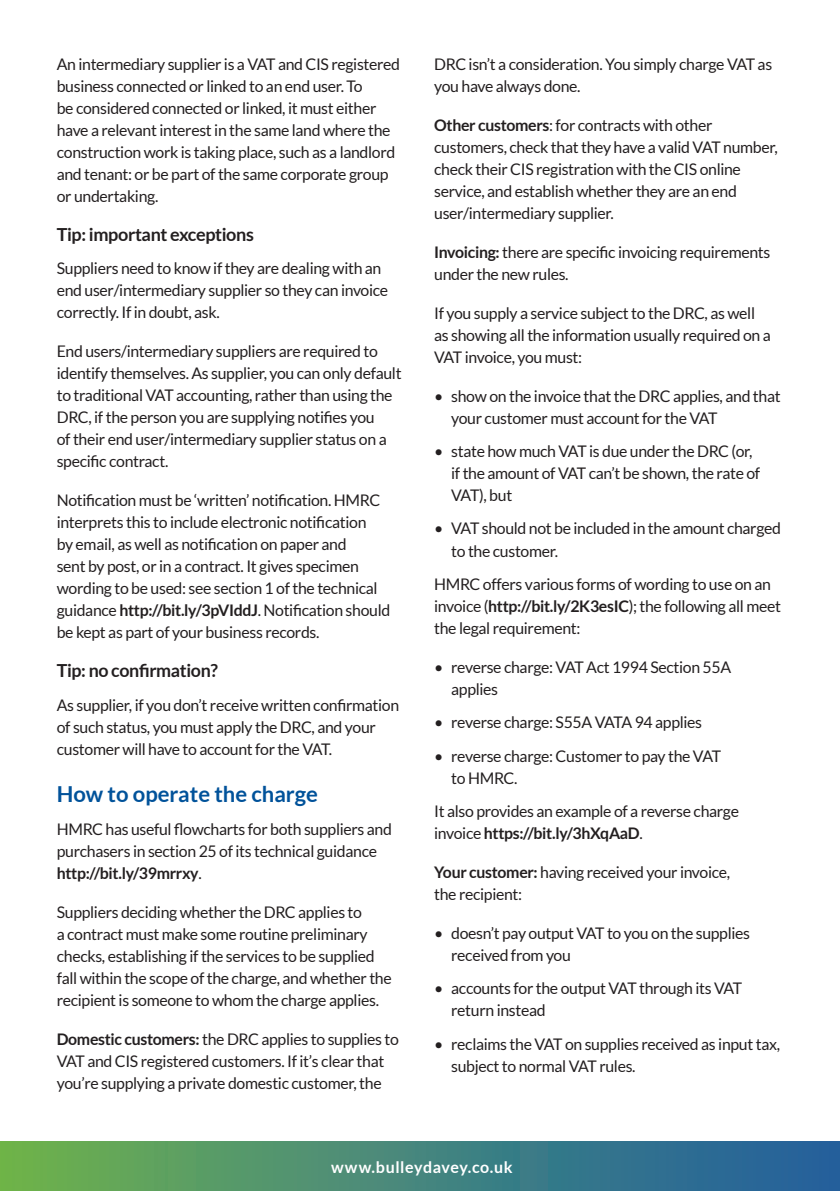
<style>
.page{position:relative;width:840px;height:1191px;background:#fff}
.page>*{position:absolute;margin:0;border:0;box-sizing:border-box;transform-origin:0 0}
.t1{font:700 22px "Lato";color:#01529a}
.t2{font:700 18px "Lato";letter-spacing:-.02em;color:#231f20}
.t3{font:16px/22px "Lato";letter-spacing:-.02em;color:#231f20}
.t4{font:700 16px "Lato";letter-spacing:.035em;color:#fff}
.s1{font-weight:700}
</style>
<div class="page">
<div style="left:0;top:1141px;width:839px;height:50px;background:linear-gradient(to right,#6db250,#1f5da3)"></div>
<p class="t3" style="left:57px;top:53px;width:345px">An intermediary supplier is a VAT and CIS registered business connected or linked to an end user. To<br>be considered connected or linked, it must either have a relevant interest in the same land where the construction work is taking place, such as a landlord and tenant: or be part of the same corporate group or undertaking.</p>
<p class="t2" style="left:57px;top:224px;width:198px">Tip: important exceptions</p>
<p class="t3" style="left:57px;top:257px;width:333px">Suppliers need to know if they are dealing with an end user/intermediary supplier so they can invoice correctly. If in doubt, ask.</p>
<p class="t3" style="left:57px;top:340px;width:346px">End users/intermediary suppliers are required to identify themselves. As supplier, you can only default to traditional VAT accounting, rather than using the DRC, if the person you are supplying notifies you<br>of their end user/intermediary supplier status on a specific contract.</p>
<p class="t3" style="left:57px;top:489px;width:335px">Notification must be ‘written’ notification. HMRC interprets this to include electronic notification<br>by email, as well as notification on paper and<br>sent by post, or in a contract. It gives specimen wording to be used: see section 1 of the technical guidance <span class="s1">http://bit.ly/3pVIddJ</span>. Notification should be kept as part of your business records.</p>
<p class="t2" style="left:57px;top:660px;width:163px">Tip: no confirmation?</p>
<p class="t3" style="left:57px;top:693px;width:344px">As supplier, if you don’t receive written confirmation of such status, you must apply the DRC, and your customer will have to account for the VAT.</p>
<h1 class="t1" style="left:57px;top:781px;width:263px">How to operate the charge</h1>
<p class="t3" style="left:57px;top:818px;width:336px">HMRC has useful flowcharts for both suppliers and purchasers in section 25 of its technical guidance <span class="s1">http://bit.ly/39mrrxy</span>.</p>
<p class="t3" style="left:57px;top:901px;width:336px">Suppliers deciding whether the DRC applies to<br>a contract must make some routine preliminary checks, establishing if the services to be supplied fall within the scope of the charge, and whether the recipient is someone to whom the charge applies.</p>
<p class="t3" style="left:57px;top:1028px;width:343px"><span class="s1">Domestic customers:</span> the DRC applies to supplies to<br>VAT and CIS registered customers. If it’s clear that you’re supplying a private domestic customer, the</p>
<p class="t3" style="left:434px;top:53px;width:339px">DRC isn’t a consideration. You simply charge VAT as you have always done.</p>
<p class="t3" style="left:434px;top:114px;width:345px"><span class="s1">Other customers</span>: for contracts with other customers, check that they have a valid VAT number, check their CIS registration with the CIS online service, and establish whether they are an end user/intermediary supplier.</p>
<p class="t3" style="left:434px;top:241px;width:337px"><span class="s1">Invoicing:</span> there are specific invoicing requirements under the new rules.</p>
<p class="t3" style="left:434px;top:302px;width:338px">If you supply a service subject to the DRC, as well as showing all the information usually required on a<br>VAT invoice, you must:</p>
<p class="t3" style="left:451px;top:385px;width:331px;text-indent:-17px">• show on the invoice that the DRC applies, and that your customer must account for the VAT</p>
<p class="t3" style="left:451px;top:440px;width:310px;text-indent:-17px">• state how much VAT is due under the DRC (or, if the amount of VAT can’t be shown, the rate of<br>VAT), but</p>
<p class="t3" style="left:451px;top:517px;width:331px;text-indent:-17px">• VAT should not be included in the amount charged to the customer.</p>
<p class="t3" style="left:434px;top:573px;width:348px">HMRC offers various forms of wording to use on an invoice (<span class="s1">http://bit.ly/2K3esIC</span>); the following all meet the legal requirement:</p>
<p class="t3" style="left:451px;top:656px;width:281px;text-indent:-17px">• reverse charge: VAT Act 1994 Section 55A applies</p>
<p class="t3" style="left:434px;top:711px;width:269px">• reverse charge: S55A VATA 94 applies</p>
<p class="t3" style="left:451px;top:744px;width:271px;text-indent:-17px">• reverse charge: Customer to pay the VAT to HMRC.</p>
<p class="t3" style="left:434px;top:800px;width:306px">It also provides an example of a reverse charge invoice <span class="s1">https://bit.ly/3hXqAaD</span>.</p>
<p class="t3" style="left:434px;top:861px;width:297px"><span class="s1">Your customer:</span> having received your invoice, the recipient:</p>
<p class="t3" style="left:451px;top:922px;width:300px;text-indent:-17px">• doesn’t pay output VAT to you on the supplies received from you</p>
<p class="t3" style="left:451px;top:977px;width:292px;text-indent:-17px">• accounts for the output VAT through its VAT return instead</p>
<p class="t3" style="left:451px;top:1032px;width:330px;text-indent:-17px">• reclaims the VAT on supplies received as input tax, subject to normal VAT rules.</p>
<p class="t4" style="left:331px;top:1157px;width:183px">www.bulleydavey.co.uk</p>
</div>
